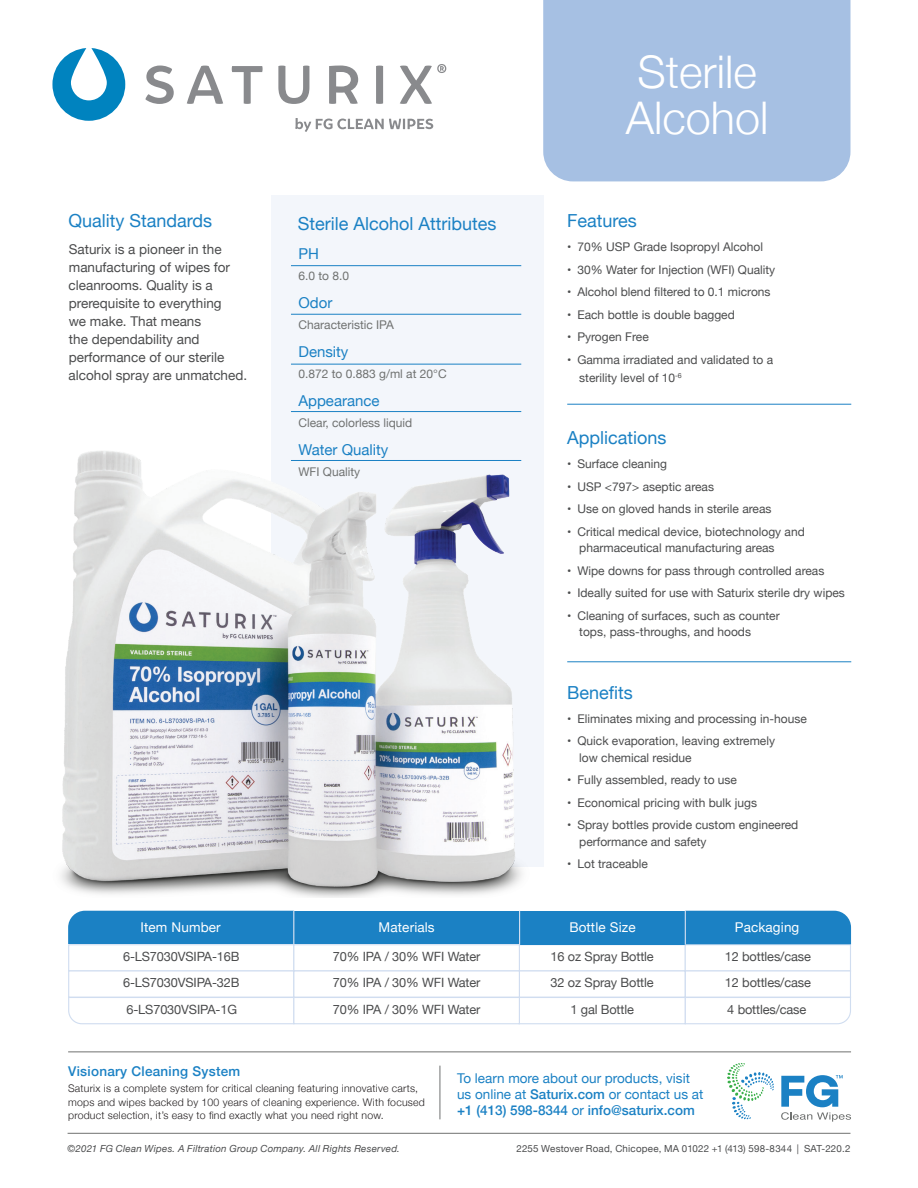
<style>
.page{position:relative;width:918px;height:1188px;background:#fff}
.page>*{position:absolute;margin:0;border:0;box-sizing:border-box;transform-origin:0 0}
.t1{font:300 45px/46.5px "Helvetica Neue";color:#fff}
.t2{font:18px "Helvetica Neue";color:#1b81c4}
.t3{font:15px "Helvetica Neue";color:#1b81c4}
.t4{font:13.5px/18px "Helvetica Neue";color:#4b4c4d}
.t5{font:13.5px/16.2px "Helvetica Neue";color:#1b81c4}
.t6{font:13.5px "Helvetica Neue";letter-spacing:.01em;color:#fff}
.t7{font:500 13.5px "Helvetica Neue";letter-spacing:.02em;color:#1b81c4}
.t8{font:12.75px/26.4px "Helvetica Neue";letter-spacing:-.01em;color:#4b4c4d;text-align:justify}
.t9{font:12px/16.5px "Helvetica Neue";color:#4b4c4d}
.t10{font:12px "Helvetica Neue";color:#707271}
.t11{font:300 10.5px/13.5px "Helvetica Neue";letter-spacing:.02em;color:#231f20}
.t12{font:italic 9.75px "Helvetica Neue";letter-spacing:.025em;color:#4b4c4d}
.t13{font:9.75px "Helvetica Neue";letter-spacing:.02em;color:#4b4c4d}
.s1{font-weight:500}
</style>
<div class="page">
<svg style="left:52px;top:48px;width:73px;height:73px"></svg>
<svg style="left:145px;top:66px;width:29px;height:38px"></svg>
<svg style="left:187px;top:66px;width:36px;height:38px"></svg>
<svg style="left:232px;top:66px;width:31px;height:38px"></svg>
<svg style="left:278px;top:66px;width:31px;height:38px"></svg>
<svg style="left:329px;top:66px;width:29px;height:38px"></svg>
<svg style="left:376px;top:66px;width:7px;height:38px"></svg>
<svg style="left:295px;top:118px;width:138px;height:14px"></svg>
<svg style="left:400px;top:64px;width:46px;height:40px"></svg>
<hr style="left:68px;top:1133px;width:782px;height:1px;background:#707271">
<hr style="left:68px;top:1052px;width:783px;height:1px;background:#707271">
<svg style="left:727px;top:1063px;width:47px;height:56px"></svg>
<svg style="left:781px;top:1075px;width:70px;height:47px"></svg>
<hr style="left:440px;top:1066px;width:1px;height:53px;background:#707271">
<div style="left:543px;top:0;width:307px;height:181px;background:#a6c0e3"></div>
<div style="left:271px;top:195px;width:272px;height:672px;background:#f3f6fb"></div>
<div style="left:68px;top:911px;width:225px;height:33px;background:#1b81c4"></div>
<div style="left:68px;top:944px;width:226px;height:28px;border:1px solid #d0ddf0"></div>
<div style="left:68px;top:970px;width:226px;height:28px;border:1px solid #d0ddf0"></div>
<svg style="left:68px;top:996px;width:227px;height:29px"></svg>
<div style="left:519px;top:944px;width:167px;height:28px;border:1px solid #d0ddf0"></div>
<div style="left:519px;top:970px;width:167px;height:28px;border:1px solid #d0ddf0"></div>
<div style="left:519px;top:997px;width:167px;height:27px;border:1px solid #d0ddf0"></div>
<div style="left:294px;top:911px;width:226px;height:33px;background:#1b81c4"></div>
<div style="left:293px;top:944px;width:227px;height:28px;border:1px solid #d0ddf0"></div>
<div style="left:293px;top:970px;width:227px;height:28px;border:1px solid #d0ddf0"></div>
<div style="left:293px;top:997px;width:227px;height:27px;border:1px solid #d0ddf0"></div>
<div style="left:685px;top:944px;width:166px;height:28px;border:1px solid #d0ddf0"></div>
<div style="left:685px;top:970px;width:166px;height:28px;border:1px solid #d0ddf0"></div>
<svg style="left:684px;top:996px;width:167px;height:29px"></svg>
<div style="left:520px;top:911px;width:165px;height:33px;background:#1b81c4"></div>
<div style="left:686px;top:911px;width:165px;height:33px;background:#1b81c4"></div>
<hr style="left:685px;top:911px;width:1px;height:34px;background:#d0ddf0">
<hr style="left:519px;top:911px;width:1px;height:34px;background:#d0ddf0">
<hr style="left:293px;top:911px;width:1px;height:34px;background:#d0ddf0">
<hr style="left:567px;top:404px;width:284px;height:1px;background:#1b81c4">
<hr style="left:567px;top:662px;width:284px;height:1px;background:#1b81c4">
<hr style="left:291px;top:265px;width:230px;height:1px;background:#1b81c4">
<hr style="left:291px;top:364px;width:230px;height:1px;background:#1b81c4">
<hr style="left:291px;top:411px;width:230px;height:1px;background:#1b81c4">
<hr style="left:291px;top:314px;width:230px;height:1px;background:#1b81c4">
<img style="left:60px;top:451px;width:462px;height:447px">
<h2 class="t2" style="left:68px;top:208px;width:145px">Quality Standards</h2>
<p class="t4" style="left:69px;top:241px;width:180px">Saturix is a pioneer in the manufacturing of wipes for cleanrooms. Quality is a prerequisite to everything<br>we make. That means<br>the dependability and performance of our sterile alcohol spray are unmatched.</p>
<h1 class="t1" style="left:626px;top:45px;width:144px">Sterile<br>Alcohol</h1>
<h2 class="t2" style="left:298px;top:211px;width:200px">Sterile Alcohol Attributes</h2>
<h2 class="t2" style="left:567px;top:208px;width:71px">Features</h2>
<p class="t9" style="left:567px;top:239px;width:197px">• 70% USP Grade Isopropyl Alcohol</p>
<p class="t9" style="left:567px;top:262px;width:209px">• 30% Water for Injection (WFI) Quality</p>
<p class="t9" style="left:567px;top:284px;width:205px">• Alcohol blend filtered to 0.1 microns</p>
<p class="t9" style="left:567px;top:307px;width:169px">• Each bottle is double bagged</p>
<p class="t9" style="left:567px;top:329px;width:83px">• Pyrogen Free</p>
<p class="t9" style="left:579px;top:351px;width:196px;line-height:18px;text-indent:-12px">• Gamma irradiated and validated to a sterility level of 10<sup>-6</sup></p>
<p class="t3" style="left:298px;top:243px;width:22px">PH</p>
<p class="t10" style="left:298px;top:267px;width:52px">6.0 to 8.0</p>
<p class="t3" style="left:298px;top:292px;width:35px">Odor</p>
<p class="t10" style="left:298px;top:316px;width:97px">Characteristic IPA</p>
<p class="t3" style="left:298px;top:341px;width:52px">Density</p>
<p class="t10" style="left:298px;top:365px;width:150px">0.872 to 0.883 g/ml at 20°C</p>
<p class="t3" style="left:298px;top:390px;width:83px">Appearance</p>
<p class="t10" style="left:298px;top:414px;width:115px">Clear, colorless liquid</p>
<p class="t3" style="left:298px;top:439px;width:92px">Water Quality</p>
<p class="t10" style="left:298px;top:463px;width:63px">WFI Quality</p>
<h2 class="t2" style="left:567px;top:425px;width:101px">Applications</h2>
<p class="t9" style="left:567px;top:456px;width:101px">• Surface cleaning</p>
<p class="t9" style="left:567px;top:479px;width:148px">• USP &lt;797&gt; aseptic areas</p>
<p class="t9" style="left:567px;top:501px;width:206px">• Use on gloved hands in sterile areas</p>
<p class="t9" style="left:579px;top:524px;width:227px;text-indent:-12px">• Critical medical device, biotechnology and pharmaceutical manufacturing areas</p>
<p class="t9" style="left:567px;top:563px;width:259px">• Wipe downs for pass through controlled areas</p>
<p class="t9" style="left:567px;top:585px;width:279px">• Ideally suited for use with Saturix sterile dry wipes</p>
<p class="t9" style="left:579px;top:608px;width:202px;text-indent:-12px">• Cleaning of surfaces, such as counter tops, pass-throughs, and hoods</p>
<h2 class="t2" style="left:567px;top:680px;width:67px">Benefits</h2>
<p class="t9" style="left:567px;top:711px;width:241px">• Eliminates mixing and processing in-house</p>
<p class="t9" style="left:579px;top:734px;width:197px;text-indent:-12px">• Quick evaporation, leaving extremely low chemical residue</p>
<p class="t9" style="left:567px;top:773px;width:171px">• Fully assembled, ready to use</p>
<p class="t9" style="left:567px;top:795px;width:191px">• Economical pricing with bulk jugs</p>
<p class="t9" style="left:579px;top:818px;width:221px;text-indent:-12px">• Spray bottles provide custom engineered performance and safety</p>
<p class="t9" style="left:567px;top:857px;width:82px">• Lot traceable</p>
<p class="t6" style="left:569px;top:918px;width:68px">Bottle Size</p>
<p class="t6" style="left:735px;top:918px;width:66px">Packaging</p>
<p class="t6" style="left:141px;top:918px;width:82px">Item Number</p>
<p class="t8" style="left:123px;top:944px;width:118px">6-LS7030VSIPA-16B 6-LS7030VSIPA-32B 6-LS7030VSIPA-1G</p>
<p class="t8" style="left:551px;top:944px;width:105px;text-align:center">16 oz Spray Bottle<br>32 oz Spray Bottle<br>1 gal Bottle</p>
<p class="t6" style="left:379px;top:918px;width:58px">Materials</p>
<p class="t8" style="left:333px;top:944px;width:149px">70% IPA / 30% WFI Water 70% IPA / 30% WFI Water 70% IPA / 30% WFI Water</p>
<p class="t8" style="left:725px;top:944px;width:88px">12 bottles/case 12 bottles/case 4 bottles/case</p>
<p class="t7" style="left:68px;top:1060px;width:174px">Visionary Cleaning System</p>
<p class="t11" style="left:68px;top:1081px;width:358px">Saturix is a complete system for critical cleaning featuring innovative carts, mops and wipes backed by 100 years of cleaning experience. With focused product selection, it’s easy to find exactly what you need right now.</p>
<p class="t5" style="left:457px;top:1071px;width:248px">To learn more about our products, visit us online at <span class="s1">Saturix.com</span> or contact us at <span class="s1">+1 (413) 598-8344</span> or <span class="s1">info@saturix.com</span></p>
<p class="t12" style="left:68px;top:1142px;width:334px">©2021 FG Clean Wipes. A Filtration Group Company. All Rights Reserved.</p>
<p class="t13" style="left:516px;top:1142px;width:336px">2255 Westover Road, Chicopee, MA 01022 +1 (413) 598-8344 | SAT-220.2</p>
</div>
